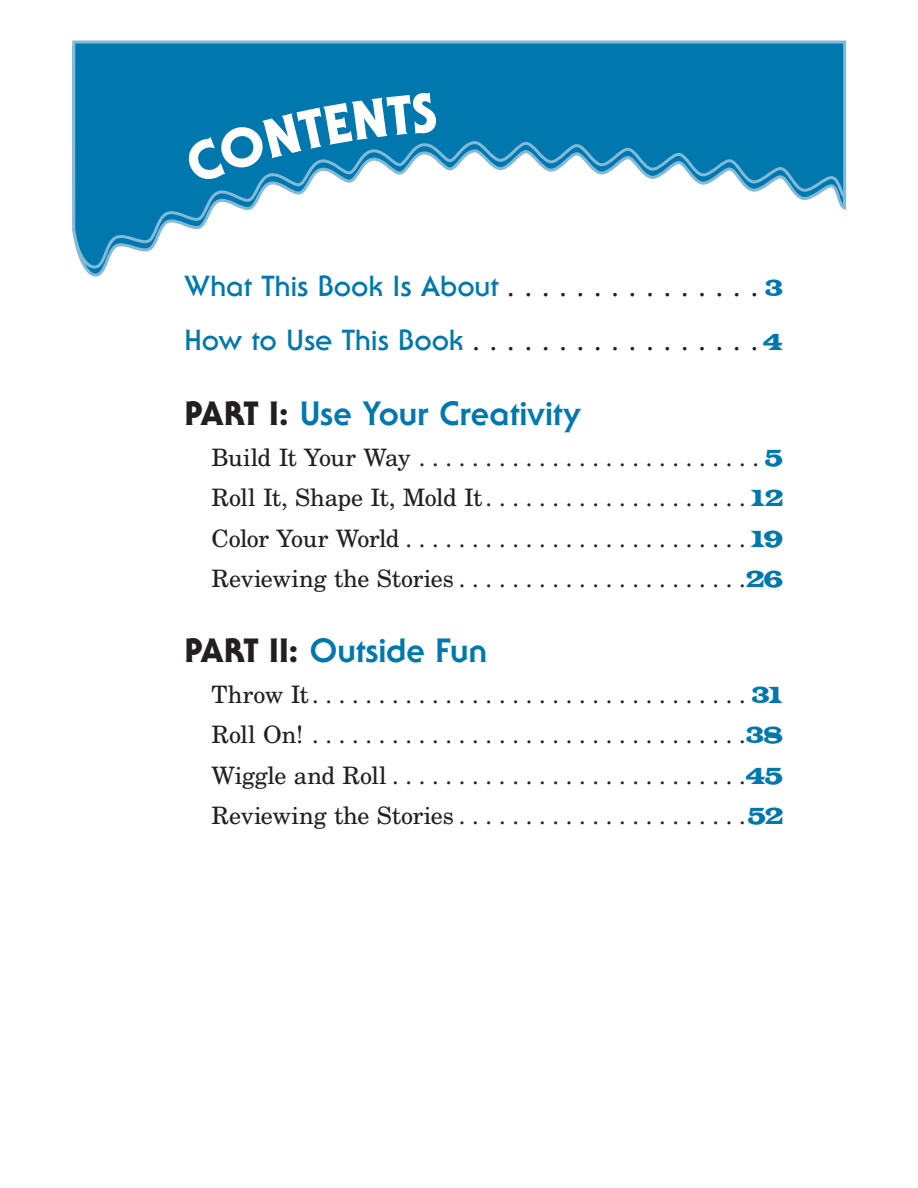
<style>
.page{position:relative;width:918px;height:1188px;background:#fff}
.page>*{position:absolute;margin:0;border:0;box-sizing:border-box;transform-origin:0 0}
.TOC_Part{font:800 33px "Serif Gothic";letter-spacing:.01em;color:#0078ae}
.TOC_What_How{font:700 28.5px "Serif Gothic";color:#0078ae}
.TOC_Story_Title{font:24px "Century Sch L Roma";letter-spacing:-.015em;color:#231f20}
.s1{color:#231f20}
.s2{font-family:"Indubitably";font-weight:400;font-size:24px}
.s3{font-family:"Indubitably";color:#0078ae}
</style>
<div class="page">
<svg style="left:72px;top:40px;width:774px;height:229px;fill:#0078ae"></svg>
<svg style="left:183px;top:92px;width:254px;height:93px;background:#1c86b7"></svg>
<p class="TOC_What_How" style="left:184px;top:269px;width:600px">What This Book Is About <span class="s1">. . . . . . . . . . . . . .</span> <span class="s2">3</span></p>
<p class="TOC_What_How" style="left:184px;top:323px;width:600px">How to Use This Book <span class="s1">. . . . . . . . . . . . . . . .</span> <span class="s2">4</span></p>
<p class="TOC_Part" style="left:184px;top:393px;width:397px"><span class="s1">PART I:</span> Use Your Creativity</p>
<p class="TOC_Story_Title" style="left:212px;top:442px;width:573px">Build It Your Way ......................... <span class="s3">5</span></p>
<p class="TOC_Story_Title" style="left:211px;top:483px;width:573px">Roll It, Shape It, Mold It . . . . . . . . . . . . . . . . . . . <span class="s3">12</span></p>
<p class="TOC_Story_Title" style="left:212px;top:523px;width:573px">Color Your World . . . . . . . . . . . . . . . . . . . . . . . . . <span class="s3">19</span></p>
<p class="TOC_Story_Title" style="left:212px;top:564px;width:573px">Reviewing the Stories . . . . . . . . . . . . . . . . . . . . . <span class="s3">26</span></p>
<p class="TOC_Part" style="left:184px;top:630px;width:304px"><span class="s1">PART II:</span> Outside Fun</p>
<p class="TOC_Story_Title" style="left:212px;top:679px;width:573px">Throw It . . . . . . . . . . . . . . . . . . . . . . . . . . . . . . . . <span class="s3">31</span></p>
<p class="TOC_Story_Title" style="left:211px;top:720px;width:573px">Roll On! ................................ <span class="s3">38</span></p>
<p class="TOC_Story_Title" style="left:211px;top:760px;width:573px">Wiggle and Roll . . . . . . . . . . . . . . . . . . . . . . . . . . <span class="s3">45</span></p>
<p class="TOC_Story_Title" style="left:211px;top:801px;width:573px">Reviewing the Stories . . . . . . . . . . . . . . . . . . . . . <span class="s3">52</span></p>
</div>
